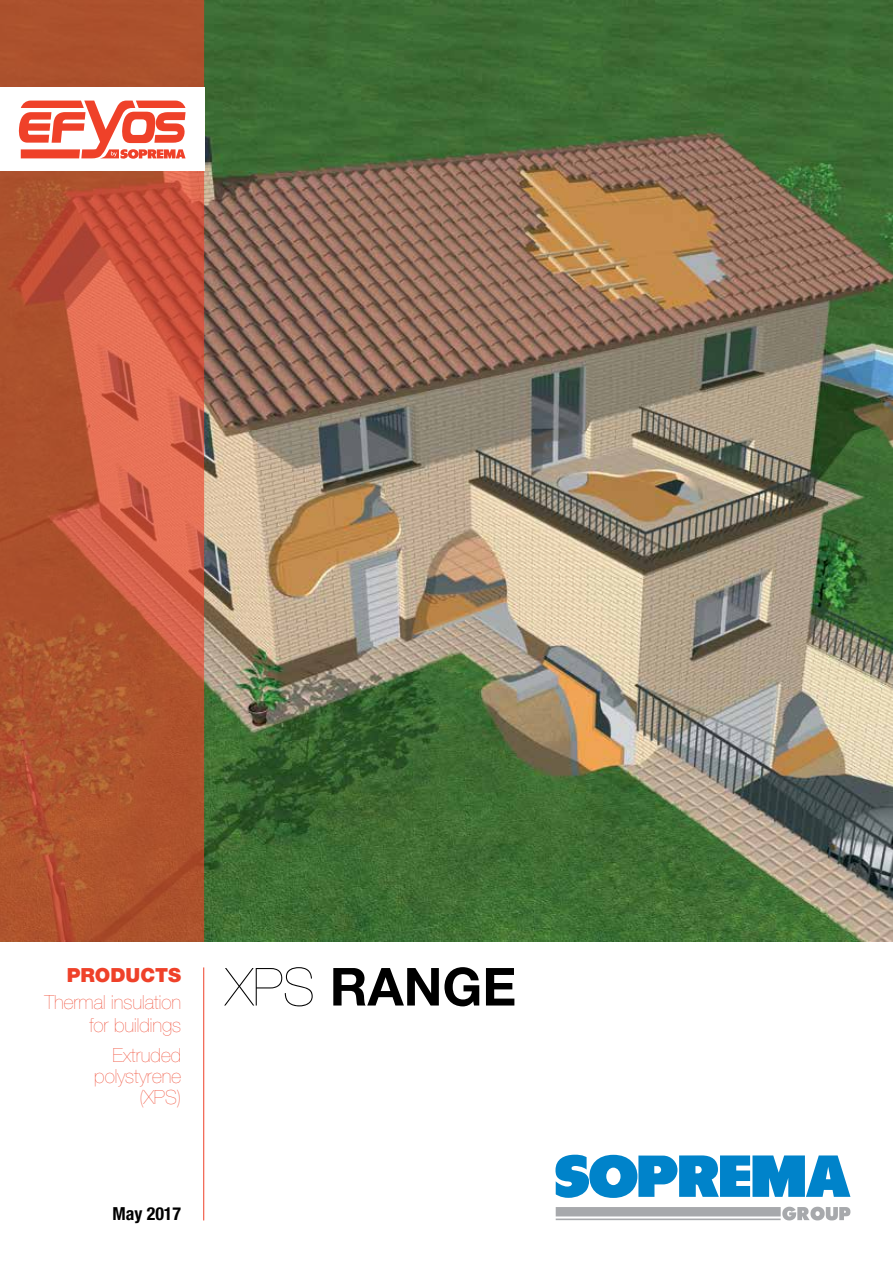
<style>
.page{position:relative;width:893px;height:1263px;background:#fff}
.page>*{position:absolute;margin:0;border:0;box-sizing:border-box;transform-origin:0 0}
.t1{font:700 52.5px "Helvetica Neue";color:#000}
.t2{font:200 19.5px/21px "Helvetica Neue";color:#ef4129;text-align:right}
.t3{font:900 19.5px "Helvetica Neue";color:#ef4129}
.t4{font:700 condensed 18px "Helvetica Neue";color:#000}
.s1{font-weight:200}
</style>
<div class="page">
<img style="left:204px;top:0;width:689px;height:942px">
<svg style="left:0;top:0;width:204px;height:942px;background:#b95635"></svg>
<div style="left:0;top:87px;width:204px;height:84px;background:#fff"></div>
<hr style="left:203px;top:967px;width:1px;height:253px;background:#ef4129">
<svg style="left:18px;top:101px;width:168px;height:58px"></svg>
<svg style="left:556px;top:1207px;width:294px;height:13px;background:#b8b9bc"></svg>
<svg style="left:555px;top:1154px;width:295px;height:44px"></svg>
<p class="t3" style="left:67px;top:964px;width:116px">PRODUCTS</p>
<p class="t2" style="left:44px;top:991px;width:138px;line-height:22.5px">Thermal insulation for buildings</p>
<p class="t2" style="left:94px;top:1044px;width:89px">Extruded polystyrene (XPS)</p>
<p class="t4" style="left:112px;top:1203px;width:70px">May 2017</p>
<h1 class="t1" style="left:226px;top:954px;width:292px"><span class="s1">XPS</span> RANGE</h1>
</div>
